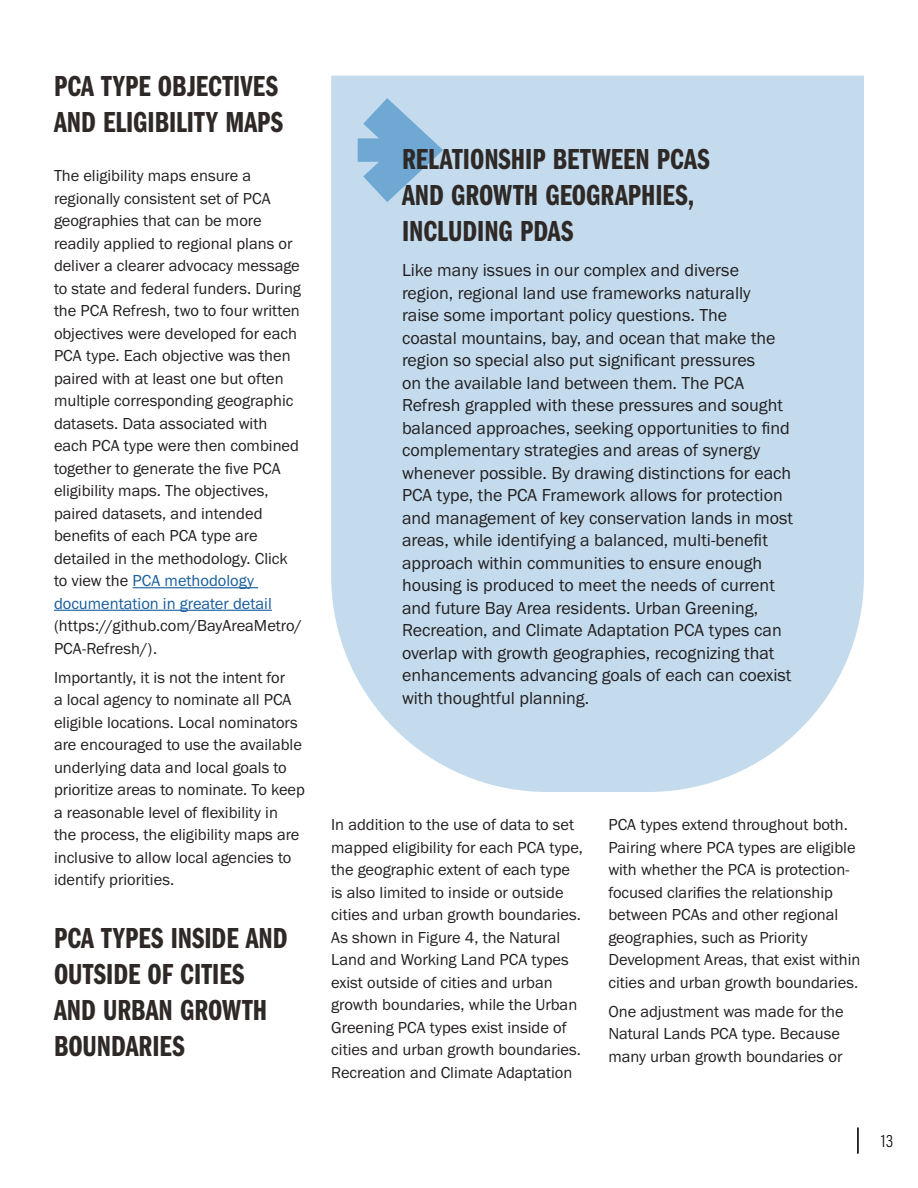
<style>
.page{position:relative;width:918px;height:1188px;background:#fff}
.page>*{position:absolute;margin:0;border:0;box-sizing:border-box;transform-origin:0 0}
.Heading_3{font:30px/36px "Franklin Gothic URW Com Dem";color:#2e2926}
.t1{font:18px/22.5px "Franklin Gothic URW Boo";color:#231f20}
.t2{font:300 18px "Acumin Pro Cond";color:#000}
.t3{font:16.5px/22.5px "Franklin Gothic URW Boo";color:#231f20}
.s1{color:#175d9e}
</style>
<div class="page">
<hr style="left:857px;top:1128px;width:2px;height:26px;background:#231f20">
<hr style="left:133px;top:587px;width:125px;height:1px;background:#175d9e">
<hr style="left:54px;top:610px;width:218px;height:1px;background:#175d9e">
<div style="left:331px;top:76px;width:533px;height:716px;background:#c3dbed"></div>
<svg style="left:356px;top:97px;width:89px;height:107px;background:#99c1e0"></svg>
<h3 class="Heading_3" style="left:54px;top:66px;width:231px">PCA TYPE OBJECTIVES<br>AND ELIGIBILITY MAPS</h3>
<p class="t3" style="left:54px;top:164px;width:250px">The eligibility maps ensure a regionally consistent set of PCA geographies that can be more readily applied to regional plans or deliver a clearer advocacy message to state and federal funders. During the PCA Refresh, two to four written objectives were developed for each<br>PCA type. Each objective was then paired with at least one but often multiple corresponding geographic datasets. Data associated with each PCA type were then combined together to generate the five PCA eligibility maps. The objectives, paired datasets, and intended benefits of each PCA type are detailed in the methodology. Click to view the <span class="s1">PCA methodology documentation in greater detail </span>(https://github.com/BayAreaMetro/<br>PCA-Refresh/).</p>
<p class="t3" style="left:54px;top:666px;width:252px">Importantly, it is not the intent for<br>a local agency to nominate all PCA eligible locations. Local nominators are encouraged to use the available underlying data and local goals to prioritize areas to nominate. To keep a reasonable level of flexibility in<br>the process, the eligibility maps are inclusive to allow local agencies to identify priorities.</p>
<h3 class="Heading_3" style="left:54px;top:919px;width:235px">PCA TYPES INSIDE AND<br>OUTSIDE OF CITIES<br>AND URBAN GROWTH<br>BOUNDARIES</h3>
<h3 class="Heading_3" style="left:402px;top:139px;width:309px">RELATIONSHIP BETWEEN PCAS<br>AND GROWTH GEOGRAPHIES,<br>INCLUDING PDAS</h3>
<p class="t1" style="left:402px;top:258px;width:393px">Like many issues in our complex and diverse region, regional land use frameworks naturally<br>raise some important policy questions. The<br>coastal mountains, bay, and ocean that make the region so special also put significant pressures<br>on the available land between them. The PCA Refresh grappled with these pressures and sought balanced approaches, seeking opportunities to find complementary strategies and areas of synergy whenever possible. By drawing distinctions for each PCA type, the PCA Framework allows for protection and management of key conservation lands in most areas, while identifying a balanced, multi-benefit approach within communities to ensure enough housing is produced to meet the needs of current and future Bay Area residents. Urban Greening, Recreation, and Climate Adaptation PCA types can overlap with growth geographies, recognizing that enhancements advancing goals of each can coexist with thoughtful planning.</p>
<p class="t3" style="left:331px;top:813px;width:253px">In addition to the use of data to set mapped eligibility for each PCA type, the geographic extent of each type is also limited to inside or outside cities and urban growth boundaries.<br>As shown in Figure 4, the Natural Land and Working Land PCA types exist outside of cities and urban growth boundaries, while the Urban Greening PCA types exist inside of cities and urban growth boundaries.<br>Recreation and Climate Adaptation</p>
<p class="t3" style="left:608px;top:813px;width:254px">PCA types extend throughout both.<br>Pairing where PCA types are eligible with whether the PCA is protection&shy;focused clarifies the relationship between PCAs and other regional geographies, such as Priority Development Areas, that exist within cities and urban growth boundaries.</p>
<p class="t3" style="left:608px;top:1000px;width:237px">One adjustment was made for the<br>Natural Lands PCA type. Because many urban growth boundaries or</p>
<p class="t2" style="left:881px;top:1130px;width:13px">13</p>
</div>
